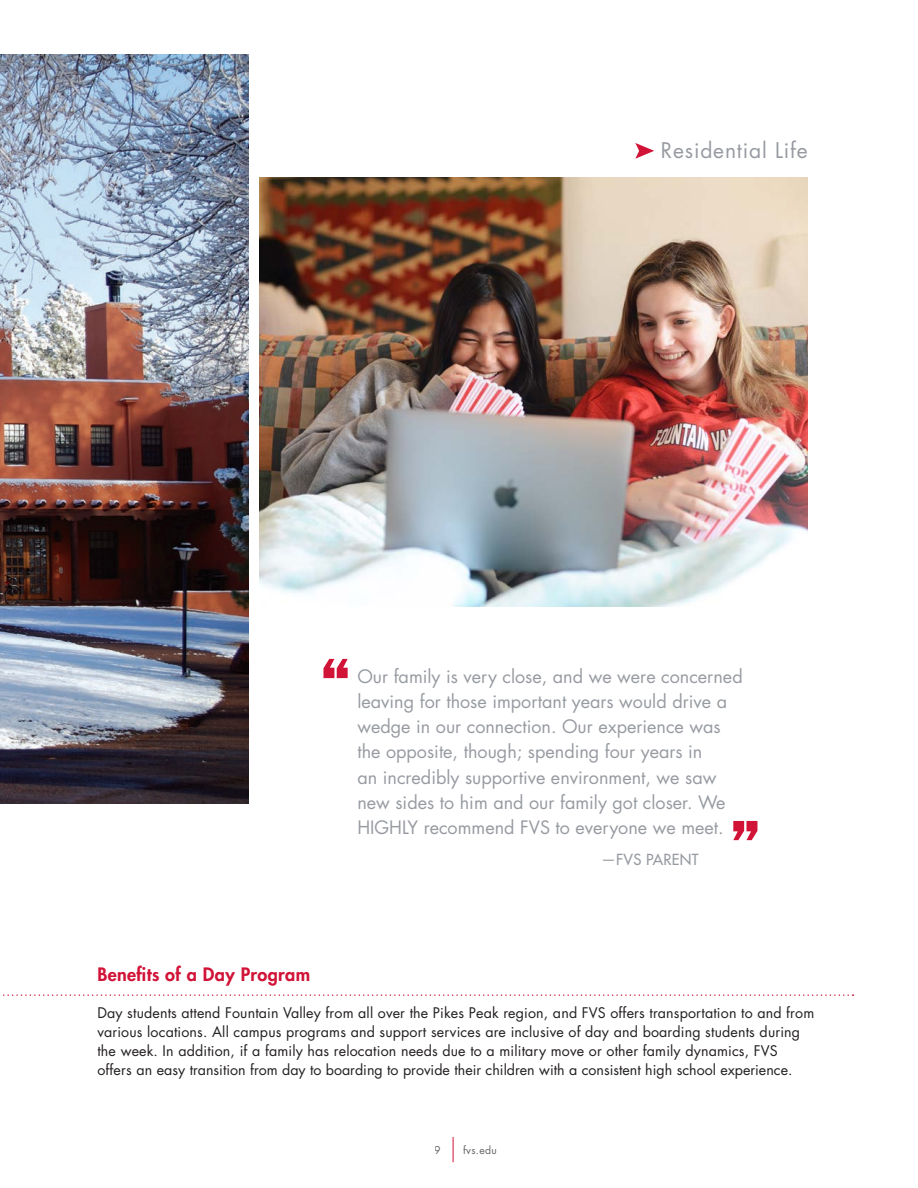
<style>
.page{position:relative;width:918px;height:1188px;background:#fff}
.page>*{position:absolute;margin:0;border:0;box-sizing:border-box;transform-origin:0 0}
.t1{font:800 67.35px "Franklin Gothic";color:#d11337}
.t2{font:21px "Futura";letter-spacing:.04em;color:#979ba1}
.t3{font:18px/25.2px "Futura";color:#979ba1}
.t4{font:800 18px "Futura";letter-spacing:.02em;color:#d11337}
.t5{font:14.85px "Futura";letter-spacing:.02em;color:#979ba1}
.t6{font:14.25px/18.8px "Futura";letter-spacing:.01em;color:#231f20}
.t7{font:10.5px "Futura";letter-spacing:.03em;color:#231f20}
</style>
<div class="page">
<svg style="left:453px;top:1137px;width:1px;height:25px"></svg>
<img style="left:0;top:54px;width:248px;height:750px">
<img style="left:259px;top:177px;width:549px;height:429px">
<svg style="left:3px;top:994px;width:850px;height:2px"></svg>
<svg style="left:635px;top:143px;width:19px;height:16px"></svg>
<p class="t2" style="left:661px;top:137px;width:148px">Residential Life</p>
<p class="t1" style="left:320px;top:638px;width:32px">“</p>
<p class="t3" style="left:357px;top:664px;width:387px">Our family is very close, and we were concerned leaving for those important years would drive a wedge in our connection. Our experience was the opposite, though; spending four years in<br>an incredibly supportive environment, we saw new sides to him and our family got closer. We HIGHLY recommend FVS to everyone we meet.</p>
<p class="t5" style="left:601px;top:851px;width:99px">—FVS PARENT</p>
<p class="t1" style="left:730px;top:800px;width:32px">”</p>
<p class="t4" style="left:97px;top:963px;width:214px">Benefits of a Day Program</p>
<p class="t6" style="left:97px;top:1004px;width:718px">Day students attend Fountain Valley from all over the Pikes Peak region, and FVS offers transportation to and from various locations. All campus programs and support services are inclusive of day and boarding students during the week. In addition, if a family has relocation needs due to a military move or other family dynamics, FVS offers an easy transition from day to boarding to provide their children with a consistent high school experience.</p>
<p class="t7" style="left:435px;top:1144px;width:8px">9</p>
<p class="t7" style="left:463px;top:1144px;width:35px">fvs.edu</p>
</div>
